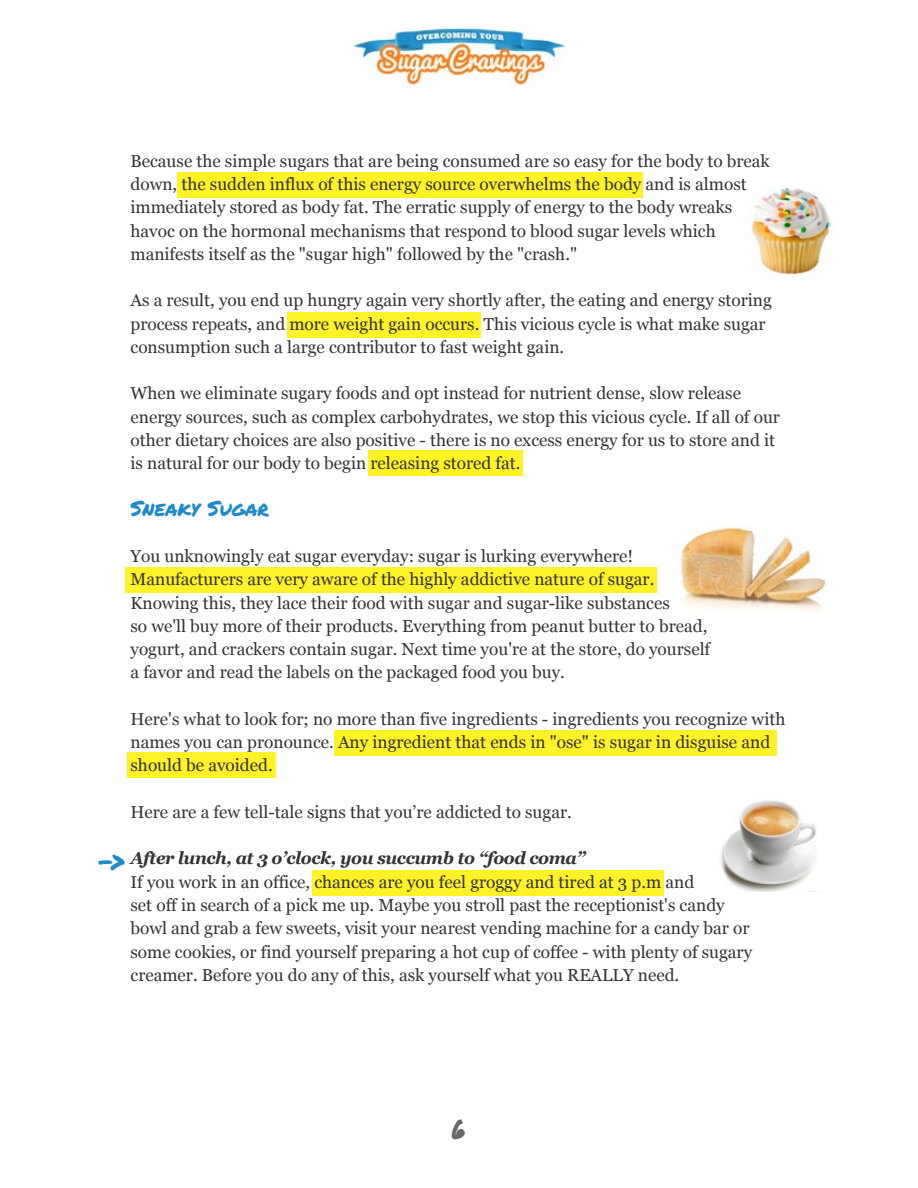
<style>
.page{position:relative;width:918px;height:1188px;background:#fff}
.page>*{position:absolute;margin:0;border:0;box-sizing:border-box;transform-origin:0 0}
.t1{font:27px "Permanent Marker";color:#666}
.t2{font:21px "Permanent Marker";color:#1d8ac9}
.t3{font:17.25px/23.2px "Georgia";color:#333}
.t4{font:italic 700 17.25px "Georgia";letter-spacing:-.025em;color:#333}
</style>
<div class="page">
<div style="left:312px;top:870px;width:351px;height:26px;background:#fff227"></div>
<div style="left:127px;top:752px;width:149px;height:26px;background:#fff227"></div>
<div style="left:334px;top:730px;width:443px;height:26px;background:#fff227"></div>
<div style="left:126px;top:567px;width:531px;height:25px;background:#fff227"></div>
<img style="left:720px;top:800px;width:96px;height:91px">
<img style="left:680px;top:527px;width:147px;height:84px">
<div style="left:368px;top:450px;width:154px;height:26px;background:#fff227"></div>
<div style="left:287px;top:312px;width:194px;height:26px;background:#fff227"></div>
<div style="left:178px;top:172px;width:465px;height:26px;background:#fff227"></div>
<img style="left:751px;top:188px;width:81px;height:87px">
<img style="left:354px;top:29px;width:210px;height:57px">
<svg style="left:98px;top:854px;width:27px;height:17px"></svg>
<p class="t3" style="left:131px;top:150px;width:641px">Because the simple sugars that are being consumed are so easy for the body to break down, the sudden influx of this energy source overwhelms the body and is almost immediately stored as body fat. The erratic supply of energy to the body wreaks havoc on the hormonal mechanisms that respond to blood sugar levels which manifests itself as the "sugar high" followed by the "crash."</p>
<p class="t3" style="left:131px;top:289px;width:643px">As a result, you end up hungry again very shortly after, the eating and energy storing process repeats, and more weight gain occurs. This vicious cycle is what make sugar consumption such a large contributor to fast weight gain.</p>
<p class="t3" style="left:131px;top:382px;width:651px">When we eliminate sugary foods and opt instead for nutrient dense, slow release energy sources, such as complex carbohydrates, we stop this vicious cycle. If all of our other dietary choices are also positive - there is no excess energy for us to store and it is natural for our body to begin releasing stored fat.</p>
<p class="t2" style="left:131px;top:492px;width:140px">SNEAKY SUGAR</p>
<p class="t3" style="left:131px;top:545px;width:581px">You unknowingly eat sugar everyday: sugar is lurking everywhere!<br>Manufacturers are very aware of the highly addictive nature of sugar.<br>Knowing this, they lace their food with sugar and sugar-like substances<br>so we'll buy more of their products. Everything from peanut butter to bread, yogurt, and crackers contain sugar. Next time you're at the store, do yourself a favor and read the labels on the packaged food you buy.</p>
<p class="t3" style="left:131px;top:708px;width:656px">Here's what to look for; no more than five ingredients - ingredients you recognize with names you can pronounce. Any ingredient that ends in "ose" is sugar in disguise and should be avoided.</p>
<p class="t3" style="left:131px;top:801px;width:443px">Here are a few tell-tale signs that you’re addicted to sugar.</p>
<p class="t4" style="left:131px;top:847px;width:457px">After lunch, at 3 o’clock, you succumb to “food coma”</p>
<p class="t3" style="left:131px;top:871px;width:623px">If you work in an office, chances are you feel groggy and tired at 3 p.m and<br>set off in search of a pick me up. Maybe you stroll past the receptionist's candy bowl and grab a few sweets, visit your nearest vending machine for a candy bar or some cookies, or find yourself preparing a hot cup of coffee - with plenty of sugary creamer. Before you do any of this, ask yourself what you REALLY need.</p>
<h1 class="t1" style="left:452px;top:1109px;width:15px">6</h1>
</div>
